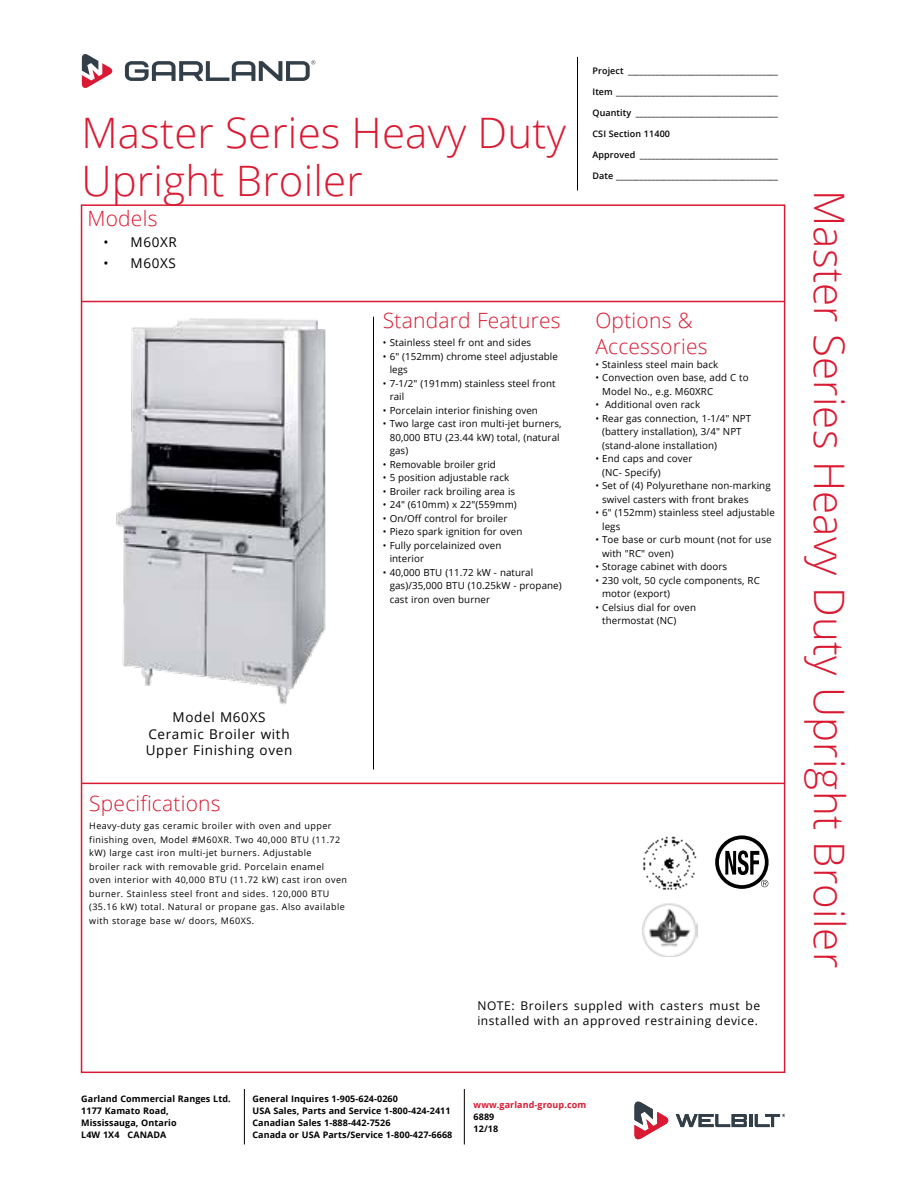
<style>
.page{position:relative;width:918px;height:1188px;background:#fff}
.page>*{position:absolute;margin:0;border:0;box-sizing:border-box;transform-origin:0 0}
.Side_Headers{font:300 42px "Open Sans";letter-spacing:.005em;color:#da1a32}
.Header_-_Main{font:300 42px "Open Sans";letter-spacing:.005em;color:#da1a32}
.Header_-_Specs{font:300 21px "Open Sans";letter-spacing:.01em;color:#da1a32}
.Model_Number{font:13.5px/16.2px "Open Sans";letter-spacing:.05em;color:#000}
.Installation_Notes-B{font:12px/14.4px "Open Sans";letter-spacing:.05em;color:#000}
.t1{font:9.75px/13.5px "Open Sans";letter-spacing:.01em;color:#000}
.Specifications{font:9px/13.5px "Open Sans";letter-spacing:.05em;color:#000}
.t2{font:600 9px "Open Sans";letter-spacing:.01em;color:#000}
.Bottom_Signoff{font:700 9px/12px "Open Sans";letter-spacing:.01em;color:#000}
.Bottom_Signoff-2{font:700 9px "Open Sans";letter-spacing:.01em;color:#da1a32}
</style>
<div class="page">
<hr style="left:577px;top:57px;width:1px;height:133px;background:#000">
<svg style="left:82px;top:54px;width:31px;height:34px"></svg>
<svg style="left:125px;top:60px;width:190px;height:21px"></svg>
<hr style="left:464px;top:1089px;width:1px;height:55px;background:#000">
<hr style="left:244px;top:1089px;width:1px;height:55px;background:#000">
<svg style="left:676px;top:1114px;width:109px;height:13px"></svg>
<svg style="left:634px;top:1102px;width:35px;height:37px"></svg>
<hr style="left:373px;top:317px;width:1px;height:452px;background:#000">
<hr style="left:81px;top:301px;width:703px;height:1px;background:#da1a32">
<hr style="left:82px;top:783px;width:702px;height:1px;background:#da1a32">
<div style="left:715px;top:835px;width:54px;height:54px;border:4px solid #000;border-radius:50%"></div>
<svg style="left:725px;top:850px;width:43px;height:37px"></svg>
<img style="left:643px;top:836px;width:54px;height:54px">
<img style="left:642px;top:903px;width:56px;height:54px">
<img style="left:116px;top:318px;width:210px;height:386px">
<p class="Header_-_Main" style="left:81px;top:104px;width:486px">Master Series Heavy Duty</p>
<p class="Header_-_Main" style="left:81px;top:152px;width:283px">Upright Broiler</p>
<p class="Header_-_Specs" style="left:87px;top:204px;width:72px">Models</p>
<p class="Model_Number" style="left:104px;top:234px;width:75px">• M60XR</p>
<p class="Model_Number" style="left:104px;top:255px;width:74px">• M60XS</p>
<p class="Header_-_Specs" style="left:383px;top:306px;width:179px">Standard Features</p>
<p class="t1" style="left:383px;top:336px;width:150px">• Stainless steel fr ont and sides</p>
<p class="t1" style="left:390px;top:349px;width:170px;text-indent:-7px">• 6" (152mm) chrome steel adjustable legs</p>
<p class="t1" style="left:390px;top:376px;width:167px;text-indent:-7px">• 7-1/2" (191mm) stainless steel front rail</p>
<p class="t1" style="left:383px;top:403px;width:156px">• Porcelain interior finishing oven</p>
<p class="t1" style="left:390px;top:417px;width:173px;text-indent:-7px">• Two large cast iron multi‑jet burners,<br>80,000 BTU (23.44 kW) total, (natural gas)</p>
<p class="t1" style="left:383px;top:457px;width:115px">• Removable broiler grid</p>
<p class="t1" style="left:383px;top:471px;width:128px">• 5 position adjustable rack</p>
<p class="t1" style="left:383px;top:484px;width:134px">• Broiler rack broiling area is</p>
<p class="t1" style="left:383px;top:498px;width:135px">• 24" (610mm) x 22"(559mm)</p>
<p class="t1" style="left:383px;top:511px;width:126px">• On/Off control for broiler</p>
<p class="t1" style="left:383px;top:525px;width:141px">• Piezo spark ignition for oven</p>
<p class="t1" style="left:390px;top:538px;width:113px;text-indent:-7px">• Fully porcelainized oven interior</p>
<p class="t1" style="left:390px;top:565px;width:174px;text-indent:-7px">• 40,000 BTU (11.72 kW ‑ natural gas)/35,000 BTU (10.25kW ‑ propane) cast iron oven burner</p>
<p class="t2" style="left:592px;top:64px;width:187px">Project ______________________________________</p>
<p class="t2" style="left:592px;top:85px;width:187px">Item _________________________________________</p>
<p class="t2" style="left:592px;top:106px;width:187px">Quantity ____________________________________</p>
<p class="t2" style="left:592px;top:127px;width:79px">CSI Section 11400</p>
<p class="t2" style="left:592px;top:148px;width:187px">Approved ___________________________________</p>
<p class="t2" style="left:592px;top:169px;width:187px">Date _________________________________________</p>
<p class="Header_-_Specs" style="left:595px;top:306px;width:99px">Options &amp;</p>
<p class="Header_-_Specs" style="left:595px;top:332px;width:114px">Accessories</p>
<p class="t1" style="left:595px;top:357px;width:124px">• Stainless steel main back</p>
<p class="t1" style="left:602px;top:371px;width:148px;text-indent:-7px">• Convection oven base, add C to<br>Model No., e.g. M60XRC</p>
<p class="t1" style="left:595px;top:398px;width:106px">• Additional oven rack</p>
<p class="t1" style="left:602px;top:411px;width:151px;text-indent:-7px">• Rear gas connection, 1-1/4" NPT (battery installation), 3/4" NPT (stand‑alone installation)</p>
<p class="t1" style="left:602px;top:452px;width:92px;text-indent:-7px">• End caps and cover (NC- Specify)</p>
<p class="t1" style="left:602px;top:479px;width:170px;text-indent:-7px">• Set of (4) Polyurethane non‑marking swivel casters with front brakes</p>
<p class="t1" style="left:602px;top:506px;width:174px;text-indent:-7px">• 6" (152mm) stainless steel adjustable legs</p>
<p class="t1" style="left:602px;top:533px;width:171px;text-indent:-7px">• Toe base or curb mount (not for use with "RC" oven)</p>
<p class="t1" style="left:595px;top:560px;width:133px">• Storage cabinet with doors</p>
<p class="t1" style="left:602px;top:573px;width:159px;text-indent:-7px">• 230 volt, 50 cycle components, RC motor (export)</p>
<p class="t1" style="left:602px;top:600px;width:95px;text-indent:-7px">• Celsius dial for oven thermostat (NC)</p>
<p class="Model_Number" style="left:173px;top:709px;width:95px">Model M60XS</p>
<p class="Model_Number" style="left:146px;top:725px;width:148px">Ceramic Broiler with<br>Upper Finishing oven</p>
<p class="Header_-_Specs" style="left:89px;top:789px;width:133px">Specifications</p>
<p class="Specifications" style="left:89px;top:819px;width:259px">Heavy‑duty gas ceramic broiler with oven and upper finishing oven, Model #M60XR. Two 40,000 BTU (11.72 kW) large cast iron multi‑jet burners. Adjustable<br>broiler rack with removable grid. Porcelain enamel oven interior with 40,000 BTU (11.72 kW) cast iron oven burner. Stainless steel front and sides. 120,000 BTU (35.16 kW) total. Natural or propane gas. Also available with storage base w/ doors, M60XS.</p>
<p class="Installation_Notes-B" style="left:477px;top:998px;width:284px">NOTE: Broilers suppled with casters must be installed with an approved restraining device.</p>
<p class="Side_Headers" style="left:858px;top:190px;width:780px;rotate:90deg">Master Series Heavy Duty Upright Broiler</p>
<p class="Bottom_Signoff" style="left:81px;top:1092px;width:151px">Garland Commercial Ranges Ltd.</p>
<p class="Bottom_Signoff" style="left:81px;top:1104px;width:97px">1177 Kamato Road,<br>Mississauga, Ontario<br>L4W 1X4 CANADA</p>
<p class="Bottom_Signoff" style="left:252px;top:1092px;width:147px">General Inquires 1-905-624-0260</p>
<p class="Bottom_Signoff" style="left:252px;top:1104px;width:201px">USA Sales, Parts and Service 1-800-424-2411<br>Canadian Sales 1-888-442-7526<br>Canada or USA Parts/Service 1-800-427-6668</p>
<p class="Bottom_Signoff-2" style="left:474px;top:1099px;width:114px">www.garland-group.com</p>
<p class="Bottom_Signoff" style="left:474px;top:1111px;width:22px">6889</p>
<p class="Bottom_Signoff" style="left:474px;top:1123px;width:26px">12/18</p>
</div>
